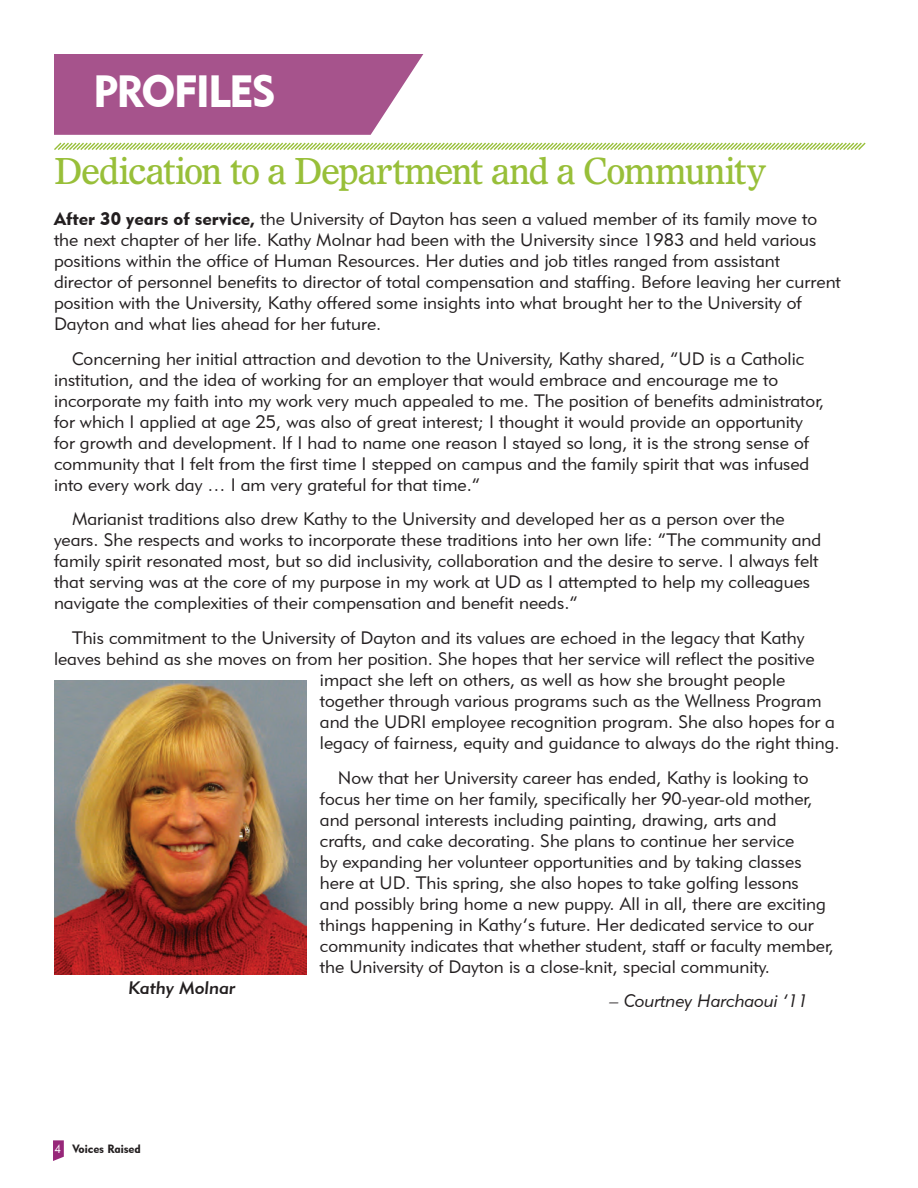
<style>
.page{position:relative;width:918px;height:1188px;background:#fff}
.page>*{position:absolute;margin:0;border:0;box-sizing:border-box;transform-origin:0 0}
.t1{font:45px "Geometric 415 BT Black A";letter-spacing:-.04em;color:#fff;scale:.95 1}
.t2{font:36px "Olympian";letter-spacing:-.045em;color:#98bf39;scale:.95 1}
.t3{font:18px/21px "Geometric 415 BT Lite A";color:#231f20}
.t4{font:18px "Geometric 415 BT Lite Italic A";color:#231f20}
.t5{font:18px "Geometric 415 BT Medium A";color:#231f20}
.t6{font:12px "Geometric 415 BT Black A";color:#231f20;scale:.95 1}
.s1{font-family:"Geometric 415 BT Black A"}
.s2{font-family:"Geometric 415 BT Lite A";color:#fff}
</style>
<div class="page">
<svg style="left:53px;top:1140px;width:11px;height:21px"></svg>
<svg style="left:54px;top:54px;width:369px;height:81px;background:#ac5f94"></svg>
<img style="left:54px;top:680px;width:252px;height:294px">
<svg style="left:54px;top:142px;width:812px;height:8px"></svg>
<h1 class="t1" style="left:93px;top:63px;width:194px">Profil es</h1>
<h2 class="t2" style="left:54px;top:149px;width:752px">Dedication to a Department and a Community</h2>
<p class="t3" style="left:54px;top:208px;width:788px"><span class="s1">After 30 years of service,</span> the University of Dayton has seen a valued member of its family move to the next chapter of her life. Kathy Molnar had been with the University since 1983 and held various positions within the office of Human Resources. Her duties and job titles ranged from assistant director of personnel benefits to director of total compensation and staffing. Before leaving her current position with the University, Kathy offered some insights into what brought her to the University of Dayton and what lies ahead for her future.</p>
<p class="t3" style="left:54px;top:348px;width:772px;text-indent:18px">Concerning her initial attraction and devotion to the University, Kathy shared, “UD is a Catholic institution, and the idea of working for an employer that would embrace and encourage me to incorporate my faith into my work very much appealed to me. The position of benefits administrator, for which I applied at age 25, was also of great interest; I thought it would provide an opportunity for growth and development. If I had to name one reason I stayed so long, it is the strong sense of community that I felt from the first time I stepped on campus and the family spirit that was infused into every work day … I am very grateful for that time.”</p>
<p class="t3" style="left:54px;top:508px;width:769px;text-indent:18px">Marianist traditions also drew Kathy to the University and developed her as a person over the years. She respects and works to incorporate these traditions into her own life: “The community and family spirit resonated most, but so did inclusivity, collaboration and the desire to serve. I always felt that serving was at the core of my purpose in my work at UD as I attempted to help my colleagues navigate the complexities of their compensation and benefit needs.”</p>
<p class="t3" style="left:72px;top:627px;width:734px">This commitment to the University of Dayton and its values are echoed in the legacy that Kathy</p>
<p class="t3" style="left:54px;top:648px;width:762px">leaves behind as she moves on from her position. She hopes that her service will reflect the positive</p>
<p class="t3" style="left:320px;top:669px;width:467px">impact she left on others, as well as how she brought people</p>
<p class="t3" style="left:320px;top:690px;width:503px">together through various programs such as the Wellness Program</p>
<p class="t3" style="left:320px;top:711px;width:517px">and the UDRI employee recognition program. She also hopes for a</p>
<p class="t3" style="left:320px;top:732px;width:521px">legacy of fairness, equity and guidance to always do the right thing.</p>
<p class="t3" style="left:320px;top:766px;width:516px;text-indent:18px">Now that her University career has ended, Kathy is looking to focus her time on her family, specifically her 90-year-old mother, and personal interests including painting, drawing, arts and<br>crafts, and cake decorating. She plans to continue her service<br>by expanding her volunteer opportunities and by taking classes here at UD. This spring, she also hopes to take golfing lessons<br>and possibly bring home a new puppy. All in all, there are exciting things happening in Kathy’s future. Her dedicated service to our community indicates that whether student, staff or faculty member, the University of Dayton is a close-knit, special community.</p>
<p class="t4" style="left:610px;top:990px;width:200px">– Courtney Harchaoui ‘11</p>
<p class="t5" style="left:128px;top:977px;width:110px">Kathy Molnar</p>
<p class="t6" style="left:55px;top:1141px;width:92px"><span class="s2">4</span> Voices Raised</p>
</div>
